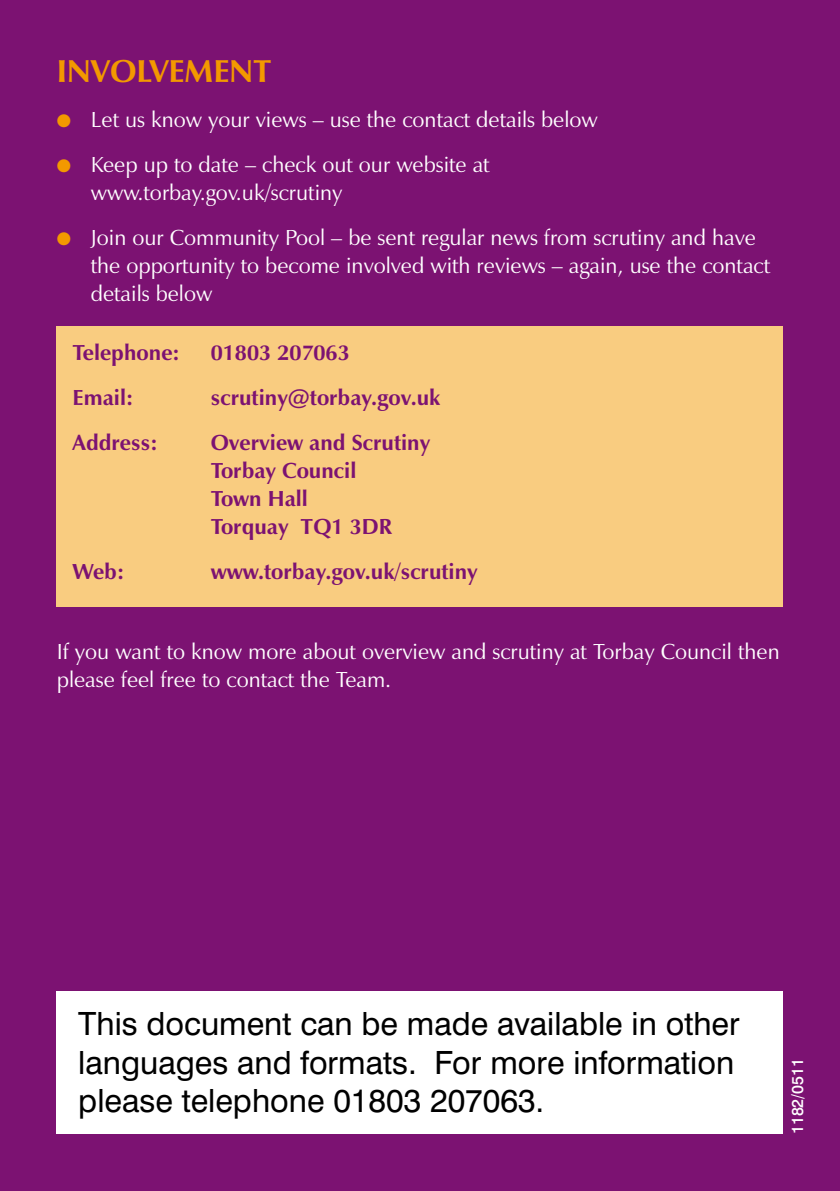
<style>
.page{position:relative;width:840px;height:1191px;background:#fff}
.page>*{position:absolute;margin:0;border:0;box-sizing:border-box;transform-origin:0 0}
.t1{font:32px/38.4px "Swiss 721 BT";color:#000}
.t2{font:700 32px "Zapf Humanist 601 BT";color:#f39900}
.t3{font:22px/28px "Zapf Humanist 601 BT";color:#fff}
.t4{font:700 22px/28px "Zapf Humanist 601 BT";color:#7c1272}
.t5{font:500 16px "Swiss 721 BT";color:#fff}
.s1{color:#f39900}
</style>
<div class="page">
<div style="left:0;top:0;width:839px;height:1191px;background:#7c1272"></div>
<div style="left:57px;top:326px;width:725px;height:280px;background:#f9cc80"></div>
<div style="left:57px;top:991px;width:725px;height:143px;background:#fff"></div>
<h1 class="t2" style="left:57px;top:51px;width:133px">Involvement</h1>
<p class="t3" style="left:57px;top:105px;width:542px"><span class="s1">●</span> Let us know your views – use the contact details below</p>
<p class="t3" style="left:91px;top:150px;width:400px;text-indent:-34px"><span class="s1">●</span> Keep up to date – check out our website at www.torbay.gov.uk/scrutiny</p>
<p class="t3" style="left:91px;top:223px;width:680px;text-indent:-34px"><span class="s1">●</span> Join our Community Pool – be sent regular news from scrutiny and have the opportunity to become involved with reviews – again, use the contact details below</p>
<p class="t4" style="left:73px;top:338px;width:109px">Telephone:</p>
<p class="t4" style="left:211px;top:338px;width:127px">01803 207063</p>
<p class="t4" style="left:73px;top:383px;width:62px">Email:</p>
<p class="t4" style="left:211px;top:383px;width:231px">scrutiny@torbay.gov.uk</p>
<p class="t4" style="left:73px;top:428px;width:86px">Address:</p>
<p class="t4" style="left:211px;top:428px;width:221px">Overview and Scrutiny<br>Torbay Council<br>Town Hall<br>Torquay TQ1 3DR</p>
<p class="t4" style="left:73px;top:557px;width:53px">Web:</p>
<p class="t4" style="left:211px;top:557px;width:268px">www.torbay.gov.uk/scrutiny</p>
<p class="t3" style="left:57px;top:638px;width:724px">If you want to know more about overview and scrutiny at Torbay Council then please feel free to contact the Team.</p>
<h1 class="t1" style="left:78px;top:1004px;width:662px">This document can be made available in other languages and formats. For more information please telephone 01803 207063.</h1>
<p class="t5" style="left:787px;top:1134px;width:78px;rotate:-90deg">1182/0511</p>
</div>
